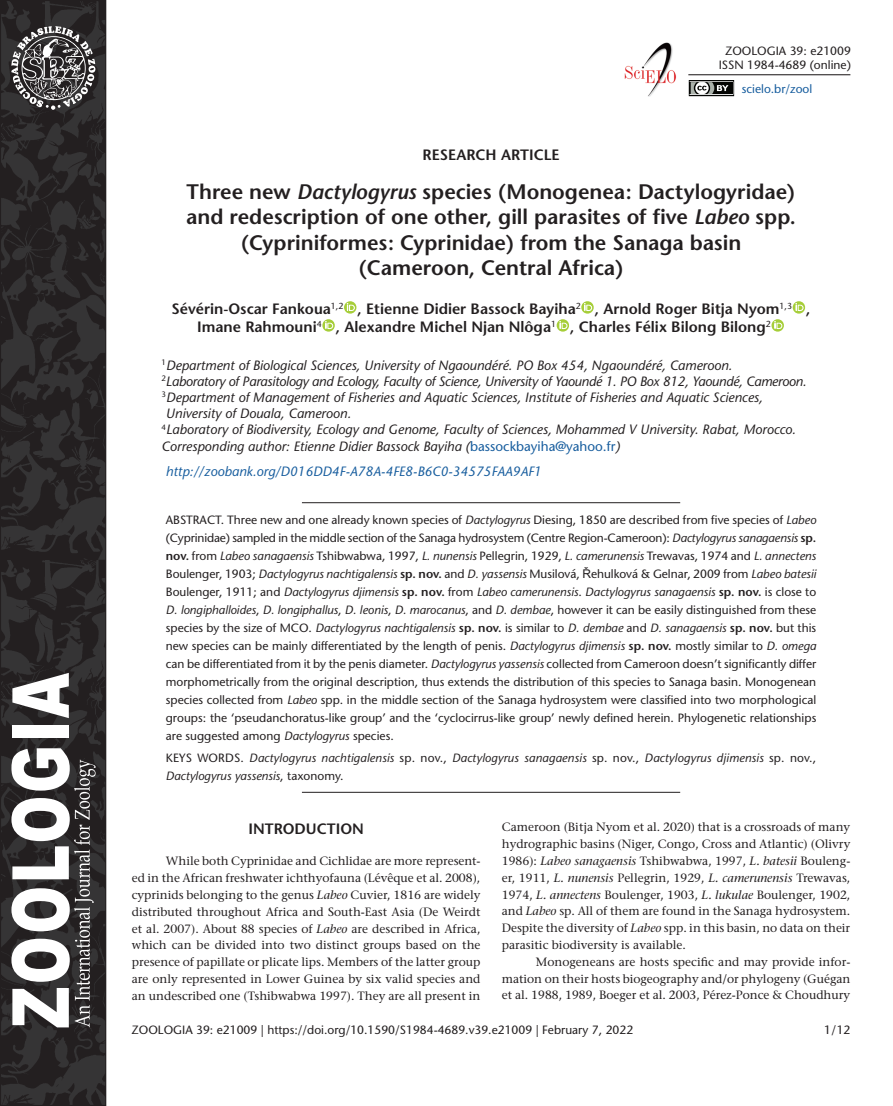
<style>
.page{position:relative;width:893px;height:1106px;background:#fff}
.page>*{position:absolute;margin:0;border:0;box-sizing:border-box;transform-origin:0 0}
.Article_Title{font:600 21px/25.2px "Stone Sans";color:#231f20;text-align:center}
.Authors{font:600 15px/18px "Stone Sans";color:#231f20}
.H_1{font:600 15px "Stone Sans";color:#231f20}
.Authors_Affiliations{font:italic 13.5px/16.2px "Stone Sans";color:#231f20}
.Authors_Affiliations-2{font:italic 13.5px "Stone Sans";letter-spacing:-.02em;color:#231f20}
.Corresponding_author{font:italic 13.5px "Stone Sans";color:#231f20}
.Article_LSID{font:italic 13.5px "Stone Sans";color:#175d9e}
.Abstract_text{font:12px/18px "Stone Sans";color:#231f20;text-align:justify}
.t1{font:12px/16.8px "Stone Serif";color:#231f20;text-align:justify}
.Keywords{font:italic 12px/18px "Stone Sans";letter-spacing:.01em;color:#231f20}
.Article_Info{font:12px "Stone Sans";color:#231f20}
.t2{font:12px "Stone Sans";color:#175d9e}
.s1{font-style:italic}
.s2{font-style:normal;color:#175d9e}
.s3{font-weight:600}
.s4{font-family:"Arial"}
.s5{font-style:normal}
</style>
<div class="page">
<hr style="left:302px;top:502px;width:378px;height:1px;background:#231f20">
<hr style="left:302px;top:792px;width:378px;height:1px;background:#231f20">
<svg style="left:344px;top:301px;width:13px;height:13px"></svg>
<svg style="left:346px;top:302px;width:9px;height:10px"></svg>
<svg style="left:581px;top:301px;width:13px;height:13px"></svg>
<svg style="left:584px;top:302px;width:9px;height:10px"></svg>
<svg style="left:793px;top:301px;width:12px;height:13px"></svg>
<svg style="left:795px;top:302px;width:9px;height:10px"></svg>
<svg style="left:322px;top:319px;width:13px;height:13px"></svg>
<svg style="left:325px;top:320px;width:9px;height:10px"></svg>
<svg style="left:557px;top:319px;width:12px;height:13px"></svg>
<svg style="left:559px;top:320px;width:9px;height:10px"></svg>
<svg style="left:771px;top:319px;width:13px;height:13px"></svg>
<svg style="left:774px;top:320px;width:9px;height:10px"></svg>
<hr style="left:688px;top:74px;width:162px;height:1px;background:#231f20">
<div style="left:689px;top:80px;width:45px;height:16px;border:1px solid #040503"></div>
<div style="left:690px;top:82px;width:43px;height:12px;background:#040503"></div>
<svg style="left:691px;top:82px;width:37px;height:12px"></svg>
<img style="left:624px;top:42px;width:53px;height:55px">
<img style="left:2px;top:560px;width:102px;height:544px">
<img style="left:2px;top:2px;width:102px;height:558px">
<div style="left:0;top:0;width:106px;height:1106px;border:1px solid #231f20"></div>
<svg style="left:11px;top:748px;width:85px;height:279px"></svg>
<div style="left:12px;top:725px;width:57px;height:13px;background:#fff"></div>
<svg style="left:12px;top:673px;width:57px;height:45px"></svg>
<svg style="left:11px;top:26px;width:84px;height:84px;background:#615f60"></svg>
<p class="Authors" style="left:423px;top:145px;width:139px">RESEARCH ARTICLE</p>
<p class="Abstract_text" style="left:719px;top:43px;width:134px;line-height:14.4px;text-align:center">ZOOLOGIA 39: e21009<br>ISSN 1984-4689 (online)</p>
<p class="t2" style="left:742px;top:82px;width:72px">scielo.br/zool</p>
<p class="Article_Title" style="left:186px;top:179px;width:611px">Three new <span class="s1">Dactylogyrus</span> species (Monogenea: Dactylogyridae) and redescription of one other, gill parasites of five <span class="s1">Labeo</span> spp. (Cypriniformes: Cyprinidae) from the Sanaga basin (Cameroon, Central Africa)</p>
<p class="Authors" style="left:197px;top:300px;width:615px;text-indent:-25px">Sévérin-Oscar Fankoua<sup>1,2</sup> , Etienne Didier Bassock Bayiha<sup>2</sup> , Arnold Roger Bitja Nyom<sup>1,3</sup> ,<br>Imane Rahmouni<sup>4</sup> , Alexandre Michel Njan Nlôga<sup>1</sup> , Charles Félix Bilong Bilong<sup>2</sup></p>
<p class="Authors_Affiliations" style="left:162px;top:357px;width:572px"><sup>1</sup>Department of Biological Sciences, University of Ngaoundéré. PO Box 454, Ngaoundéré, Cameroon.</p>
<p class="Authors_Affiliations-2" style="left:162px;top:373px;width:646px"><sup>2</sup>Laboratory of Parasitology and Ecology, Faculty of Science, University of Yaoundé 1. PO Box 812, Yaoundé, Cameroon.</p>
<p class="Authors_Affiliations" style="left:166px;top:389px;width:599px;text-indent:-4px"><sup>3</sup>Department of Management of Fisheries and Aquatic Sciences, Institute of Fisheries and Aquatic Sciences,<br>University of Douala, Cameroon.</p>
<p class="Authors_Affiliations" style="left:162px;top:421px;width:636px"><sup>4</sup>Laboratory of Biodiversity, Ecology and Genome, Faculty of Sciences, Mohammed V University. Rabat, Morocco.</p>
<p class="Corresponding_author" style="left:162px;top:438px;width:460px">Corresponding author: Etienne Didier Bassock Bayiha (<span class="s2">bassockbayiha@yahoo.fr</span>)</p>
<p class="Article_LSID" style="left:166px;top:463px;width:377px">http://zoobank.org/D016DD4F-A78A-4FE8-B6C0-34575FAA9AF1</p>
<p class="Abstract_text" style="left:166px;top:510px;width:652px">ABSTRACT. Three new and one already known species of <span class="s1">Dactylogyrus</span> Diesing, 1850 are described from five species of <span class="s1">Labeo </span>(Cyprinidae) sampled in the middle section of the Sanaga hydrosystem (Centre Region-Cameroon): <span class="s1">Dactylogyrus sanagaensis</span> <span class="s3">sp. nov.</span> from <span class="s1">Labeo sanagaensis</span> Tshibwabwa, 1997, <span class="s1">L. nunensis</span> Pellegrin, 1929, <span class="s1">L. camerunensis</span> Trewavas, 1974 and <span class="s1">L. annectens </span>Boulenger, 1903; <span class="s1">Dactylogyrus nachtigalensis</span> <span class="s3">sp. nov.</span> and <span class="s1">D. yassensis</span> Musilová, <span class="s4">Ř</span>ehulková &amp; Gelnar, 2009 from <span class="s1">Labeo batesii </span>Boulenger, 1911; and <span class="s1">Dactylogyrus djimensis</span> <span class="s3">sp. nov.</span> from <span class="s1">Labeo camerunensis</span>. <span class="s1">Dactylogyrus sanagaensis</span> <span class="s3">sp. nov.</span> is close to <span class="s1">D. longiphalloides</span>, <span class="s1">D. longiphallus</span>, <span class="s1">D. leonis</span>, <span class="s1">D. marocanus</span>, and <span class="s1">D. dembae</span>, however it can be easily distinguished from these species by the size of MCO. <span class="s1">Dactylogyrus nachtigalensis</span> <span class="s3">sp. nov.</span> is similar to <span class="s1">D. dembae</span> and <span class="s1">D. sanagaensis</span> <span class="s3">sp. nov.</span> but this new species can be mainly differentiated by the length of penis. <span class="s1">Dactylogyrus djimensis</span> <span class="s3">sp. nov.</span> mostly similar to <span class="s1">D. omega </span>can be differentiated from it by the penis diameter. <span class="s1">Dactylogyrus yassensis</span> collected from Cameroon doesn’t significantly differ morphometrically from the original description, thus extends the distribution of this species to Sanaga basin. Monogenean species collected from <span class="s1">Labeo</span> spp. in the middle section of the Sanaga hydrosystem were classified into two morphological groups: the ‘pseudanchoratus-like group’ and the ‘cyclocirrus-like group’ newly defined herein. Phylogenetic relationships are suggested among <span class="s1">Dactylogyrus</span> species.</p>
<p class="Keywords" style="left:166px;top:748px;width:652px"><span class="s5">KEYS WORDS.</span> Dactylogyrus nachtigalensis <span class="s5">sp. nov.,</span> Dactylogyrus sanagaensis <span class="s5">sp. nov.,</span> Dactylogyrus djimensis <span class="s5">sp. nov.,<br></span>Dactylogyrus yassensis<span class="s5">, taxonomy.</span></p>
<p class="t1" style="left:502px;top:819px;width:350px">Cameroon (Bitja Nyom et al. 2020) that is a crossroads of many hydrographic basins (Niger, Congo, Cross and Atlantic) (Olivry 1986): <span class="s1">Labeo sanagaensis</span> Tshibwabwa, 1997, <span class="s1">L. batesii</span> Bouleng&shy;er, 1911, <span class="s1">L. nunensis</span> Pellegrin, 1929, <span class="s1">L. camerunensis</span> Trewavas, 1974, <span class="s1">L. annectens</span> Boulenger, 1903, <span class="s1">L. lukulae</span> Boulenger, 1902, and <span class="s1">Labeo</span> sp. All of them are found in the Sanaga hydrosystem.<br>Despite the diversity of <span class="s1">Labeo</span> spp. in this basin, no data on their parasitic biodiversity is available.</p>
<p class="t1" style="left:502px;top:953px;width:350px;text-indent:34px">Monogeneans are hosts specific and may provide infor&shy;mation on their hosts biogeography and/or phylogeny (Guégan et al. 1988, 1989, Boeger et al. 2003, Pérez-Ponce &amp; Choudhury</p>
<p class="Abstract_text" style="left:824px;top:1021px;width:28px">1/12</p>
<p class="H_1" style="left:248px;top:819px;width:117px">INTRODUCTION</p>
<p class="t1" style="left:132px;top:852px;width:350px;text-indent:34px">While both Cyprinidae and Cichlidae are more represent&shy;ed in the African freshwater ichthyofauna (Lévêque et al. 2008), cyprinids belonging to the genus <span class="s1">Labeo</span> Cuvier, 1816 are widely distributed throughout Africa and South-East Asia (De Weirdt et al. 2007). About 88 species of <span class="s1">Labeo</span> are described in Africa, which can be divided into two distinct groups based on the presence of papillate or plicate lips. Members of the latter group are only represented in Lower Guinea by six valid species and an undescribed one (Tshibwabwa 1997). They are all present in</p>
<p class="Article_Info" style="left:132px;top:1023px;width:503px">ZOOLOGIA 39: e21009 | https://doi.org/10.1590/S1984-4689.v39.e21009 | February 7, 2022</p>
</div>
